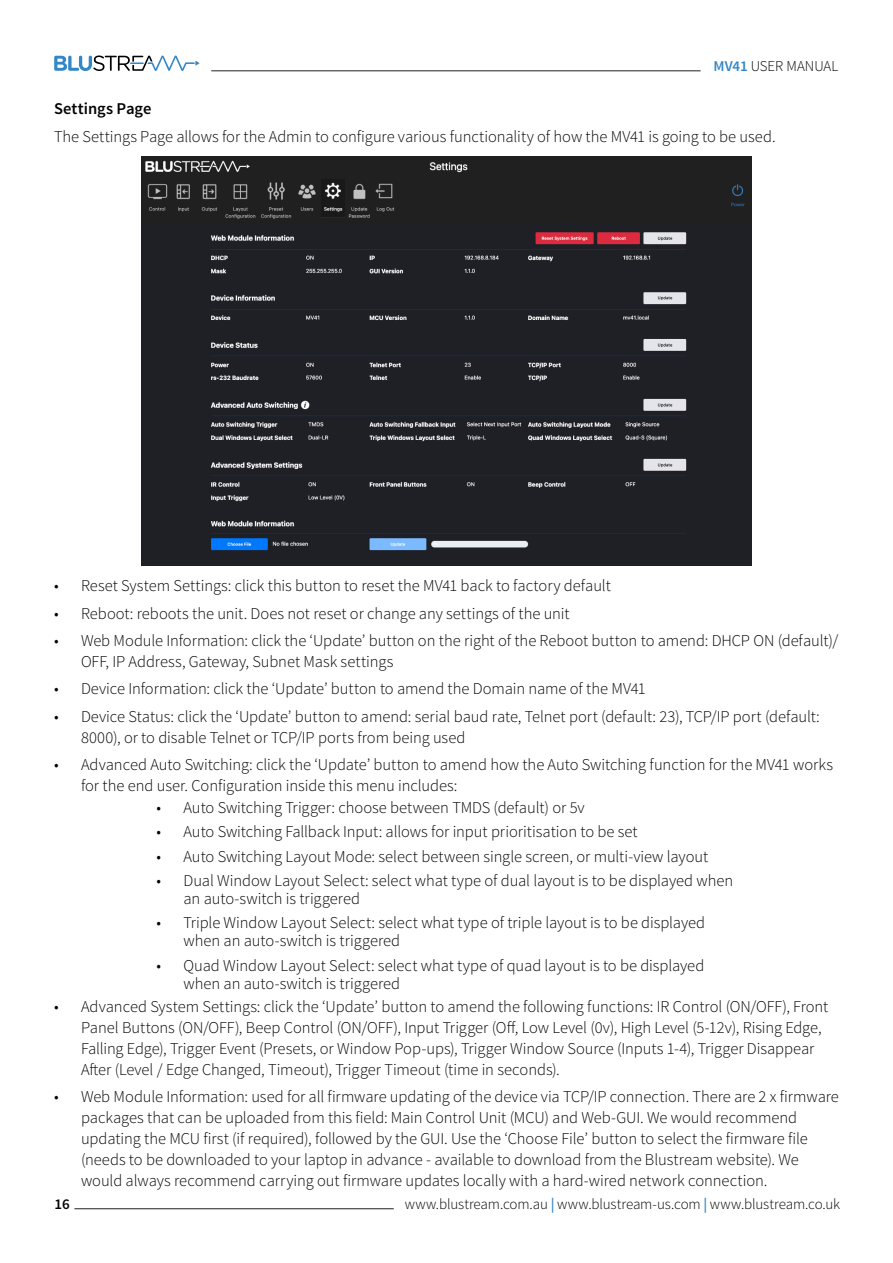
<style>
.page{position:relative;width:893px;height:1263px;background:#fff}
.page>*{position:absolute;margin:0;border:0;box-sizing:border-box;transform-origin:0 0}
.Bodycopy_2{font:300 16.5px/21px "Source Sans Pro";letter-spacing:-.005em;color:#040503}
.Bodycopy_2-2{font:600 16.5px "Source Sans Pro";color:#040503}
.t1{font:300 15px "Source Sans Pro";letter-spacing:-.01em;color:#040503}
.t2{font:600 15px "Source Sans Pro";color:#040503}
.s1{font-weight:600;color:#3287c7}
</style>
<div class="page">
<hr style="left:211px;top:71px;width:490px;height:1px;background:#231f20">
<svg style="left:54px;top:55px;width:146px;height:16px"></svg>
<hr style="left:74px;top:1208px;width:320px;height:1px;background:#231f20">
<img style="left:142px;top:157px;width:610px;height:408px">
<p class="t1" style="left:713px;top:57px;width:126px"><span class="s1">MV41</span> USER MANUAL</p>
<p class="Bodycopy_2-2" style="left:54px;top:99px;width:99px">Settings Page</p>
<p class="Bodycopy_2" style="left:54px;top:126px;width:723px">The Settings Page allows for the Admin to configure various functionality of how the MV41 is going to be used.</p>
<p class="Bodycopy_2" style="left:54px;top:575px;width:558px">• Reset System Settings: click this button to reset the MV41 back to factory default</p>
<p class="Bodycopy_2" style="left:54px;top:603px;width:517px">• Reboot: reboots the unit. Does not reset or change any settings of the unit</p>
<p class="Bodycopy_2" style="left:81px;top:630px;width:759px;text-indent:-27px">• Web Module Information: click the ‘Update’ button on the right of the Reboot button to amend: DHCP ON (default)/<br>OFF, IP Address, Gateway, Subnet Mask settings</p>
<p class="Bodycopy_2" style="left:54px;top:678px;width:593px">• Device Information: click the ‘Update’ button to amend the Domain name of the MV41</p>
<p class="Bodycopy_2" style="left:81px;top:706px;width:740px;text-indent:-27px">• Device Status: click the ‘Update’ button to amend: serial baud rate, Telnet port (default: 23), TCP/IP port (default:<br>8000), or to disable Telnet or TCP/IP ports from being used</p>
<p class="Bodycopy_2" style="left:81px;top:754px;width:754px;text-indent:-27px">• Advanced Auto Switching: click the ‘Update’ button to amend how the Auto Switching function for the MV41 works for the end user. Configuration inside this menu includes:</p>
<p class="Bodycopy_2" style="left:156px;top:797px;width:430px">• Auto Switching Trigger: choose between TMDS (default) or 5v</p>
<p class="Bodycopy_2" style="left:156px;top:821px;width:483px">• Auto Switching Fallback Input: allows for input prioritisation to be set</p>
<p class="Bodycopy_2" style="left:156px;top:846px;width:553px">• Auto Switching Layout Mode: select between single screen, or multi-view layout</p>
<p class="Bodycopy_2" style="left:183px;top:872px;width:551px;line-height:18px;text-indent:-27px">• Dual Window Layout Select: select what type of dual layout is to be displayed when an auto-switch is triggered</p>
<p class="Bodycopy_2" style="left:183px;top:914px;width:523px;line-height:18px;text-indent:-27px">• Triple Window Layout Select: select what type of triple layout is to be displayed when an auto-switch is triggered</p>
<p class="Bodycopy_2" style="left:183px;top:956px;width:522px;line-height:18px;text-indent:-27px">• Quad Window Layout Select: select what type of quad layout is to be displayed when an auto-switch is triggered</p>
<p class="Bodycopy_2" style="left:81px;top:996px;width:749px;text-indent:-27px">• Advanced System Settings: click the ‘Update’ button to amend the following functions: IR Control (ON/OFF), Front Panel Buttons (ON/OFF), Beep Control (ON/OFF), Input Trigger (Off, Low Level (0v), High Level (5-12v), Rising Edge, Falling Edge), Trigger Event (Presets, or Window Pop-ups), Trigger Window Source (Inputs 1-4), Trigger Disappear After (Level / Edge Changed, Timeout), Trigger Timeout (time in seconds).</p>
<p class="Bodycopy_2" style="left:81px;top:1086px;width:759px;text-indent:-27px">• Web Module Information: used for all firmware updating of the device via TCP/IP connection. There are 2 x firmware packages that can be uploaded from this field: Main Control Unit (MCU) and Web-GUI. We would recommend updating the MCU first (if required), followed by the GUI. Use the ‘Choose File’ button to select the firmware file (needs to be downloaded to your laptop in advance - available to download from the Blustream website). We would always recommend carrying out firmware updates locally with a hard-wired network connection.</p>
<p class="t2" style="left:55px;top:1194px;width:17px">16</p>
<p class="t1" style="left:405px;top:1195px;width:437px">www.blustream.com.au <span class="s1">|</span> www.blustream-us.com <span class="s1">|</span> www.blustream.co.uk</p>
</div>
